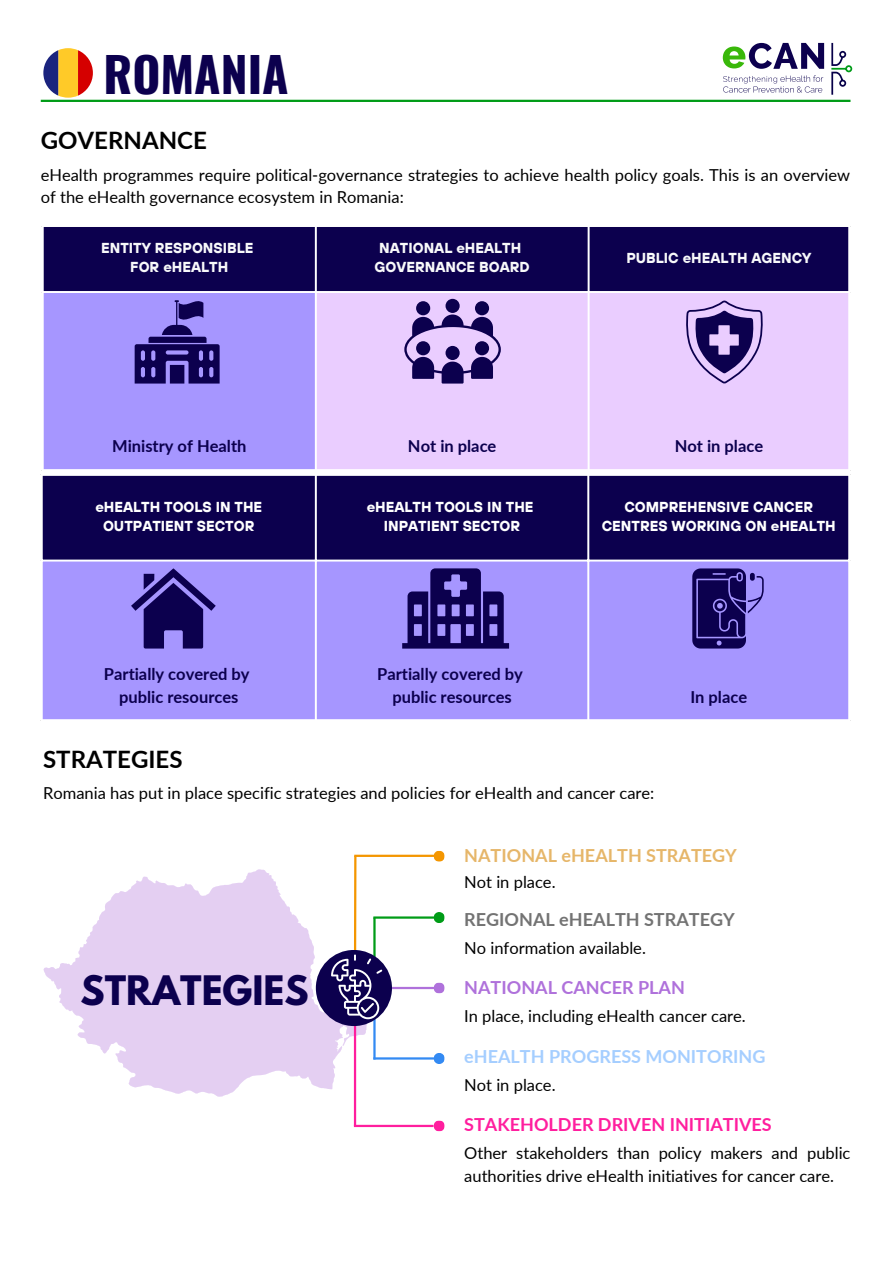
<style>
.page{position:relative;width:894px;height:1264px;background:#fff}
.page>*{position:absolute;margin:0;border:0;box-sizing:border-box;transform-origin:0 0}
.t1{font:700 48px "Oswald";color:#0c004e}
.t2{font:700 36px "League Spartan";color:#0c004e}
.t3{font:700 24px "Lato";color:#000}
.t4{font:700 18px "Lato";color:#ff1e9e}
.t5{font:700 18px "Lato";color:#a5ceff}
.t6{font:700 18px "Lato";color:#e6b669}
.t7{font:700 18px "Lato";color:#737373}
.t8{font:700 18px "Lato";color:#af71db}
.t9{font:16.5px/22.5px "Lato";color:#000}
.t10{font:700 16.5px/22.5px "Lato";color:#0c004e;text-align:center}
.t11{font:700 14.4px/19.2px "TT Hoves";color:#fff;text-align:center}
.t12{font:700 14.4px/19.2px "TT Hoves";color:#f8f9fa;text-align:center}
</style>
<div class="page">
<hr style="left:41px;top:100px;width:809px;height:2px;background:#009c17">
<svg style="left:43px;top:48px;width:50px;height:50px"></svg>
<svg style="left:723px;top:75px;width:100px;height:18px"></svg>
<svg style="left:722px;top:43px;width:101px;height:26px"></svg>
<svg style="left:831px;top:43px;width:21px;height:52px"></svg>
<div style="left:44px;top:227px;width:804px;height:64px;background:#0c004e"></div>
<div style="left:42px;top:292px;width:274px;height:178px;background:#a696ff"></div>
<div style="left:317px;top:293px;width:531px;height:176px;background:#eacdff"></div>
<hr style="left:42px;top:227px;width:2px;height:242px;background:#fff">
<hr style="left:315px;top:227px;width:2px;height:242px;background:#fff">
<hr style="left:587px;top:227px;width:2px;height:242px;background:#fff">
<hr style="left:42px;top:291px;width:808px;height:2px;background:#fff">
<hr style="left:42px;top:469px;width:808px;height:2px;background:#fff">
<svg style="left:685px;top:300px;width:78px;height:83px;background:#947dba"></svg>
<div style="left:43px;top:476px;width:805px;height:83px;background:#0c004e"></div>
<div style="left:43px;top:561px;width:805px;height:158px;background:#a696ff"></div>
<hr style="left:315px;top:476px;width:2px;height:243px;background:#fff">
<hr style="left:587px;top:476px;width:2px;height:243px;background:#fff">
<svg style="left:135px;top:300px;width:85px;height:83px"></svg>
<div style="left:416px;top:301px;width:14px;height:14px;background:#0c004e;border-radius:50%"></div>
<svg style="left:404px;top:314px;width:96px;height:69px;background:#8f79b6"></svg>
<div style="left:475px;top:341px;width:14px;height:14px;background:#0c004e;border-radius:50%"></div>
<div style="left:445px;top:299px;width:14px;height:14px;background:#0c004e;border-radius:50%"></div>
<div style="left:475px;top:301px;width:14px;height:14px;background:#0c004e;border-radius:50%"></div>
<svg style="left:131px;top:568px;width:84px;height:80px;background:#5345a0"></svg>
<svg style="left:402px;top:568px;width:107px;height:80px;background:#4a3d96"></svg>
<svg style="left:43px;top:869px;width:324px;height:227px;fill:#e4cff2"></svg>
<hr style="left:354px;top:855px;width:2px;height:112px;background:#f49600">
<hr style="left:354px;top:854px;width:85px;height:3px;background:#f49600">
<div style="left:433px;top:850px;width:11px;height:11px;background:#f49600;border-radius:50%"></div>
<hr style="left:380px;top:986px;width:59px;height:3px;background:#af71db">
<hr style="left:354px;top:1020px;width:2px;height:105px;background:#ff1e9e">
<hr style="left:354px;top:1124px;width:79px;height:3px;background:#ff1e9e">
<div style="left:433px;top:1120px;width:11px;height:11px;background:#ff1e9e;border-radius:50%"></div>
<div style="left:433px;top:982px;width:11px;height:11px;background:#af71db;border-radius:50%"></div>
<hr style="left:373px;top:917px;width:2px;height:92px;background:#009c17">
<hr style="left:373px;top:916px;width:66px;height:2px;background:#009c17">
<hr style="left:373px;top:967px;width:2px;height:92px;background:#338af3">
<hr style="left:373px;top:1057px;width:66px;height:2px;background:#338af3">
<div style="left:316px;top:949px;width:76px;height:77px;background:#0c004e;border-radius:50%"></div>
<svg style="left:331px;top:954px;width:51px;height:65px"></svg>
<div style="left:433px;top:912px;width:11px;height:11px;background:#009c17;border-radius:50%"></div>
<svg style="left:433px;top:1052px;width:11px;height:12px"></svg>
<svg style="left:692px;top:568px;width:71px;height:80px;background:#403289"></svg>
<h1 class="t1" style="left:103px;top:36px;width:186px">ROMANIA</h1>
<h3 class="t3" style="left:41px;top:125px;width:168px">GOVERNANCE</h3>
<p class="t9" style="left:41px;top:163px;width:810px">eHealth programmes require political-governance strategies to achieve health policy goals. This is an overview of the eHealth governance ecosystem in Romania:</p>
<p class="t12" style="left:101px;top:238px;width:154px">ENTITY RESPONSIBLE<br>FOR eHEALTH</p>
<p class="t12" style="left:374px;top:238px;width:157px">NATIONAL eHEALTH<br>GOVERNANCE BOARD</p>
<p class="t12" style="left:626px;top:248px;width:187px">PUBLIC eHEALTH AGENCY</p>
<p class="t10" style="left:112px;top:434px;width:136px">Ministry of Health</p>
<p class="t10" style="left:408px;top:434px;width:90px">Not in place</p>
<p class="t10" style="left:674px;top:434px;width:90px">Not in place</p>
<p class="t11" style="left:95px;top:497px;width:168px">eHEALTH TOOLS IN THE<br>OUTPATIENT SECTOR</p>
<p class="t11" style="left:366px;top:497px;width:168px">eHEALTH TOOLS IN THE<br>INPATIENT SECTOR</p>
<p class="t11" style="left:601px;top:497px;width:235px">COMPREHENSIVE CANCER<br>CENTRES WORKING ON eHEALTH</p>
<p class="t10" style="left:104px;top:662px;width:147px">Partially covered by public resources</p>
<p class="t10" style="left:377px;top:662px;width:147px">Partially covered by public resources</p>
<h3 class="t3" style="left:43px;top:743px;width:141px">STRATEGIES</h3>
<p class="t9" style="left:43px;top:781px;width:612px">Romania has put in place specific strategies and policies for eHealth and cancer care:</p>
<p class="t10" style="left:690px;top:685px;width:58px">In place</p>
<p class="t6" style="left:464px;top:844px;width:274px">NATIONAL eHEALTH STRATEGY</p>
<h2 class="t2" style="left:81px;top:973px;width:229px">STRATEGIES</h2>
<p class="t9" style="left:464px;top:870px;width:93px">Not in place.</p>
<p class="t7" style="left:464px;top:907px;width:272px">REGIONAL eHEALTH STRATEGY</p>
<p class="t9" style="left:464px;top:936px;width:183px">No information available.</p>
<p class="t8" style="left:464px;top:975px;width:222px">NATIONAL CANCER PLAN</p>
<p class="t9" style="left:464px;top:1004px;width:283px">In place, including eHealth cancer care.</p>
<p class="t5" style="left:464px;top:1045px;width:303px">eHEALTH PROGRESS MONITORING</p>
<p class="t9" style="left:464px;top:1073px;width:93px">Not in place.</p>
<p class="t4" style="left:464px;top:1112px;width:309px">STAKEHOLDER DRIVEN INITIATIVES</p>
<p class="t9" style="left:464px;top:1141px;width:387px">Other stakeholders than policy makers and public authorities drive eHealth initiatives for cancer care.</p>
</div>
